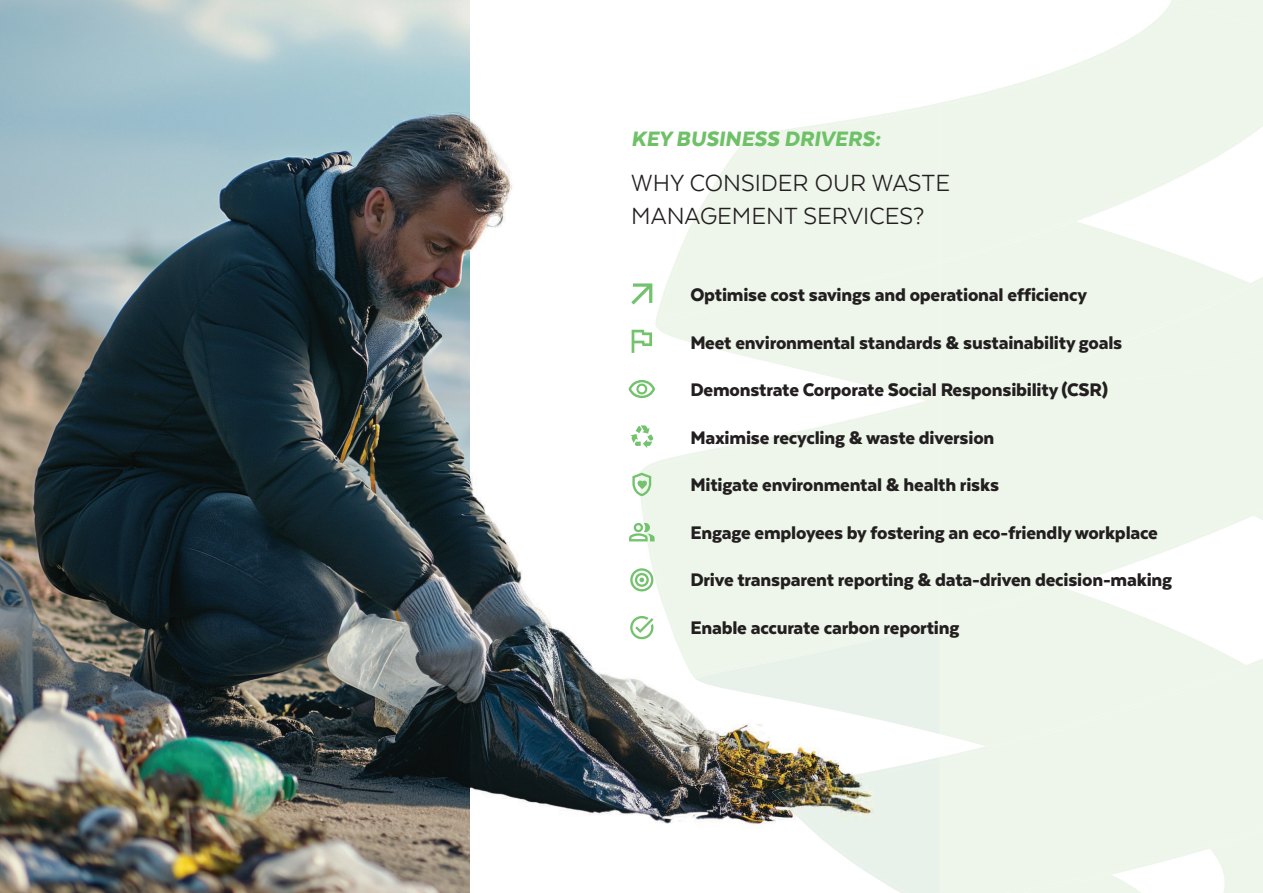
<style>
.page{position:relative;width:1263px;height:893px;background:#fff}
.page>*{position:absolute;margin:0;border:0;box-sizing:border-box;transform-origin:0 0}
.t1{font:27px/32.4px "Texta";color:#231f20}
.t2{font:italic 900 24px "Texta";color:#6fc167}
.t3{font:900 21px "Texta";letter-spacing:-.01em;color:#231f20}
</style>
<div class="page">
<img style="left:470px;top:120px;width:262px;height:279px">
<img style="left:470px;top:476px;width:208px;height:348px">
<img style="left:678px;top:701px;width:53px;height:121px">
<img style="left:731px;top:734px;width:90px;height:54px">
<img style="left:731px;top:788px;width:41px;height:37px">
<img style="left:0;top:0;width:470px;height:893px">
<img style="left:695px;top:623px;width:245px;height:111px">
<img style="left:655px;top:125px;width:158px;height:202px">
<img style="left:1015px;top:325px;width:15px;height:51px">
<div style="left:940px;top:375px;width:79px;height:26px;background:#eef6eb"></div>
<img style="left:1209px;top:508px;width:54px;height:26px">
<img style="left:1047px;top:568px;width:74px;height:24px">
<img style="left:1155px;top:531px;width:55px;height:24px">
<div style="left:940px;top:588px;width:108px;height:35px;background:#eef6eb"></div>
<img style="left:639px;top:405px;width:270px;height:274px">
<div style="left:940px;top:658px;width:323px;height:103px;background:#eef6eb"></div>
<img style="left:772px;top:757px;width:168px;height:136px">
<img style="left:940px;top:19px;width:222px;height:87px">
<img style="left:1038px;top:30px;width:110px;height:50px">
<img style="left:916px;top:105px;width:24px;height:5px">
<div style="left:845px;top:260px;width:95px;height:25px;background:#eef6eb"></div>
<img style="left:1030px;top:375px;width:233px;height:5px">
<div style="left:1028px;top:280px;width:235px;height:95px;background:#eef6eb"></div>
<svg style="left:631px;top:283px;width:21px;height:22px"></svg>
<svg style="left:628px;top:380px;width:27px;height:18px"></svg>
<svg style="left:632px;top:473px;width:19px;height:23px"></svg>
<svg style="left:630px;top:568px;width:23px;height:23px"></svg>
<svg style="left:632px;top:330px;width:20px;height:23px"></svg>
<svg style="left:630px;top:425px;width:23px;height:23px"></svg>
<svg style="left:629px;top:523px;width:26px;height:18px"></svg>
<svg style="left:630px;top:616px;width:23px;height:23px"></svg>
<p class="t2" style="left:631px;top:126px;width:251px">KEY BUSINESS DRIVERS:</p>
<p class="t1" style="left:631px;top:167px;width:320px">WHY CONSIDER OUR WASTE<br>MANAGEMENT SERVICES?</p>
<p class="t3" style="left:690px;top:284px;width:398px">Optimise cost savings and operational efficiency</p>
<p class="t3" style="left:690px;top:331px;width:433px">Meet environmental standards &amp; sustainability goals</p>
<p class="t3" style="left:690px;top:379px;width:419px">Demonstrate Corporate Social Responsibility (CSR)</p>
<p class="t3" style="left:690px;top:426px;width:305px">Maximise recycling &amp; waste diversion</p>
<p class="t3" style="left:690px;top:474px;width:310px">Mitigate environmental &amp; health risks</p>
<p class="t3" style="left:690px;top:521px;width:469px">Engage employees by fostering an eco-friendly workplace</p>
<p class="t3" style="left:690px;top:569px;width:483px">Drive transparent reporting &amp; data-driven decision-making</p>
<p class="t3" style="left:690px;top:616px;width:271px">Enable accurate carbon reporting</p>
</div>
